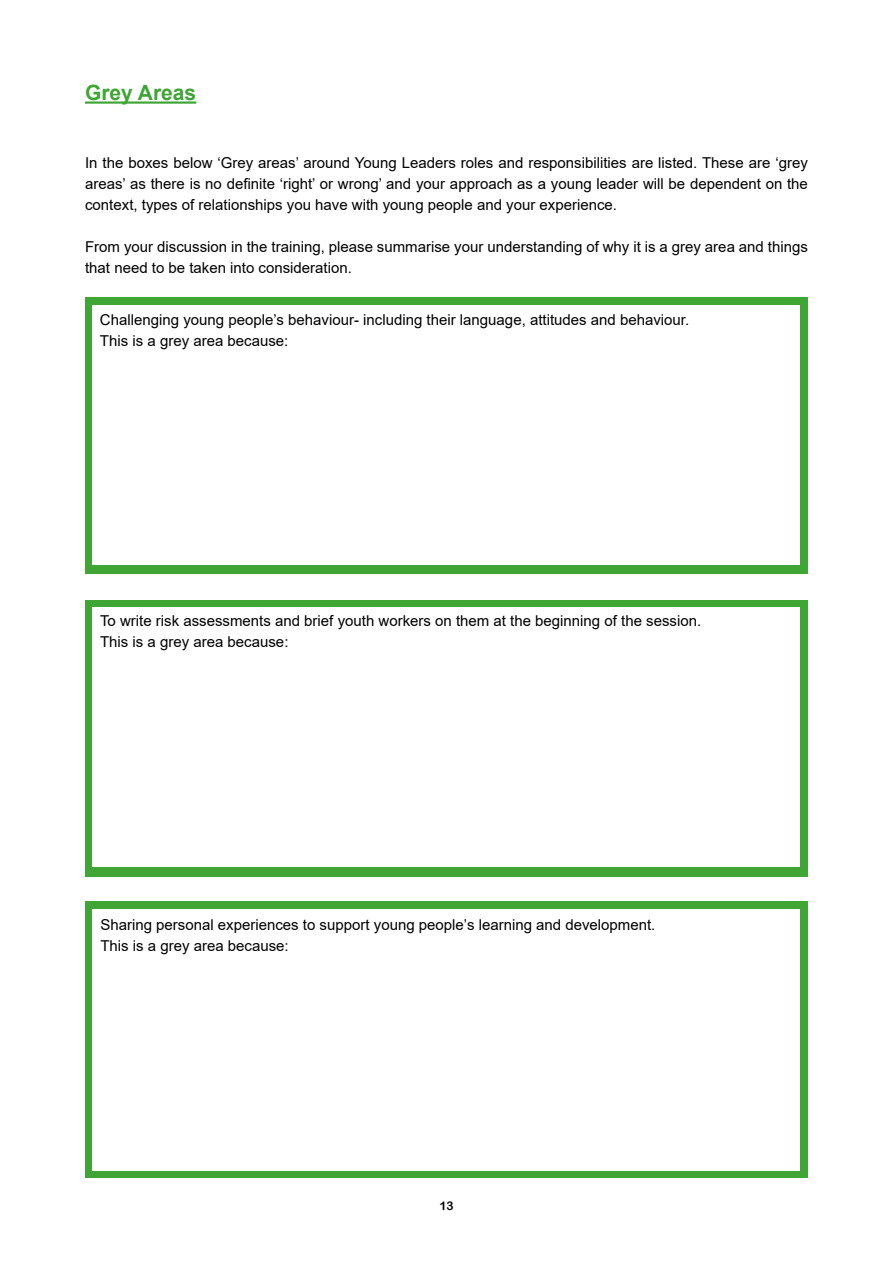
<style>
.page{position:relative;width:893px;height:1263px;background:#fff}
.page>*{position:absolute;margin:0;border:0;box-sizing:border-box;transform-origin:0 0}
.t1{font:700 21px "Arial";color:#3fa535}
.t2{font:15px/21px "Arial";color:#000}
.t3{font:12px "Arial Rounded MT Bold";color:#000}
</style>
<div class="page">
<div style="left:85px;top:902px;width:723px;height:276px;background:#3fa535"></div>
<div style="left:85px;top:600px;width:723px;height:276px;background:#3fa535"></div>
<div style="left:93px;top:607px;width:707px;height:259px;background:#fff"></div>
<div style="left:85px;top:297px;width:723px;height:276px;background:#3fa535"></div>
<hr style="left:85px;top:101px;width:111px;height:3px;background:#3fa535">
<div style="left:93px;top:306px;width:707px;height:259px;background:#fff"></div>
<div style="left:93px;top:909px;width:707px;height:262px;background:#fff"></div>
<h1 class="t1" style="left:85px;top:78px;width:113px">Grey Areas</h1>
<p class="t2" style="left:85px;top:152px;width:724px;text-align:justify">In the boxes below ‘Grey areas’ around Young Leaders roles and responsibilities are listed. These are ‘grey areas’ as there is no definite ‘right’ or wrong’ and your approach as a young leader will be dependent on the context, types of relationships you have with young people and your experience.</p>
<p class="t2" style="left:85px;top:236px;width:724px">From your discussion in the training, please summarise your understanding of why it is a grey area and things that need to be taken into consideration.</p>
<p class="t2" style="left:100px;top:309px;width:591px">Challenging young people’s behaviour- including their language, attitudes and behaviour.<br>This is a grey area because:</p>
<p class="t2" style="left:100px;top:610px;width:603px">To write risk assessments and brief youth workers on them at the beginning of the session.<br>This is a grey area because:</p>
<p class="t2" style="left:100px;top:914px;width:557px">Sharing personal experiences to support young people’s learning and development.<br>This is a grey area because:</p>
<p class="t3" style="left:439px;top:1199px;width:16px">13</p>
</div>
